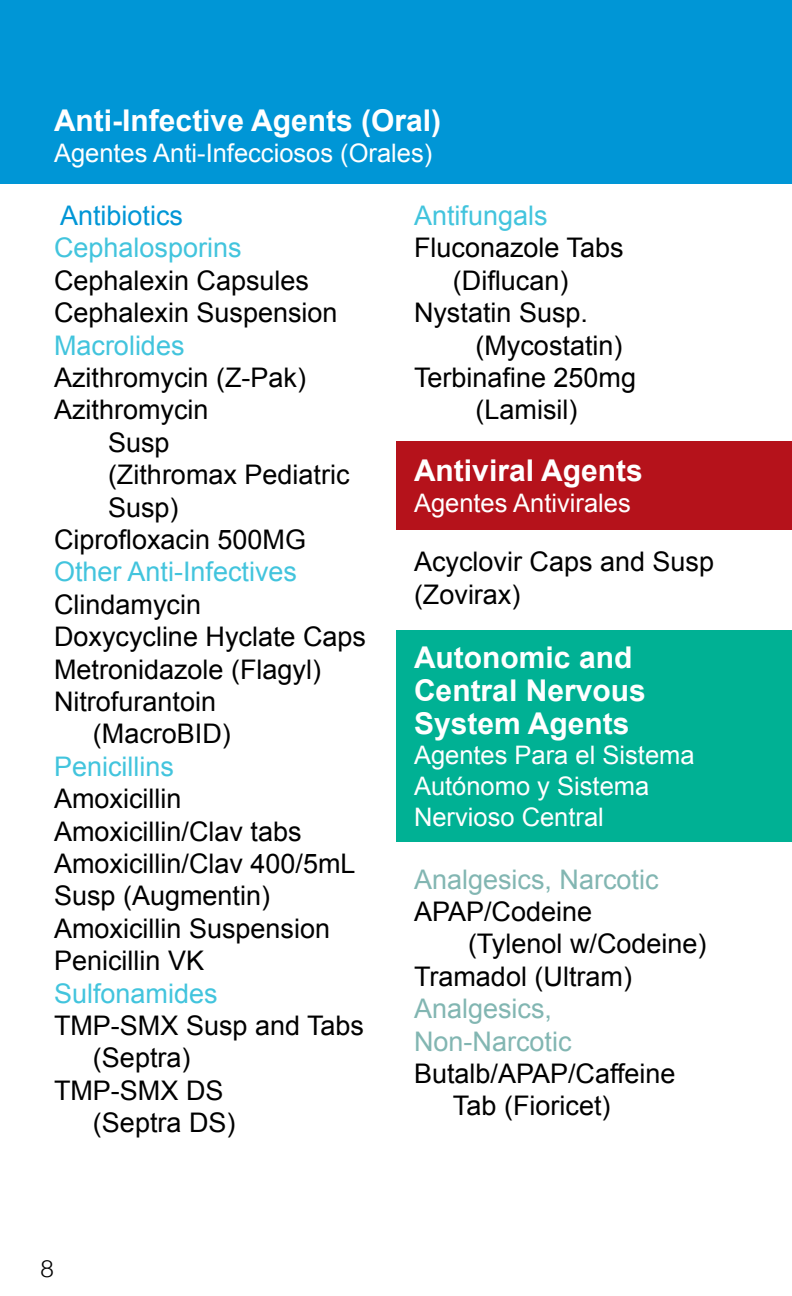
<style>
.page{position:relative;width:792px;height:1296px;background:#fff}
.page>*{position:absolute;margin:0;border:0;box-sizing:border-box;transform-origin:0 0}
.t1{font:700 30px/33px "Arial";color:#fff}
.t2{font:27px/32.4px "Arial";color:#000}
.t3{font:27px "Arial";color:#42c4dd}
.t4{font:27px/32.4px "Arial";color:#82b6b2}
.t5{font:27px "Arial";color:#0096d6}
.t6{font:25.5px/30.6px "Arial";color:#fff}
.t7{font:300 24px "Helvetica Neue";color:#000}
</style>
<div class="page">
<div style="left:0;top:0;width:792px;height:184px;background:#0096d6"></div>
<div style="left:396px;top:630px;width:396px;height:211px;background:#00b194"></div>
<div style="left:396px;top:441px;width:396px;height:89px;background:#b5121b"></div>
<p class="t1" style="left:54px;top:105px;width:389px">Anti-Infective Agents (Oral)</p>
<p class="t6" style="left:54px;top:138px;width:380px">Agentes Anti-Infecciosos (Orales)</p>
<p class="t5" style="left:60px;top:198px;width:125px">Antibiotics</p>
<p class="t3" style="left:54px;top:230px;width:189px">Cephalosporins</p>
<p class="t2" style="left:54px;top:264px;width:285px">Cephalexin Capsules<br>Cephalexin Suspension</p>
<p class="t3" style="left:54px;top:327px;width:132px">Macrolides</p>
<p class="t2" style="left:54px;top:362px;width:254px">Azithromycin (Z-Pak)</p>
<p class="t2" style="left:54px;top:394px;width:156px">Azithromycin</p>
<p class="t2" style="left:108px;top:426px;width:63px">Susp</p>
<p class="t2" style="left:108px;top:459px;width:243px">(Zithromax Pediatric</p>
<p class="t2" style="left:108px;top:491px;width:72px">Susp)</p>
<p class="t2" style="left:54px;top:524px;width:254px">Ciprofloxacin 500MG</p>
<p class="t3" style="left:54px;top:554px;width:245px">Other Anti-Infectives</p>
<p class="t2" style="left:54px;top:588px;width:149px">Clindamycin</p>
<p class="t2" style="left:54px;top:621px;width:314px">Doxycycline Hyclate Caps</p>
<p class="t2" style="left:54px;top:653px;width:269px">Metronidazole (Flagyl)</p>
<p class="t2" style="left:54px;top:686px;width:164px">Nitrofurantoin</p>
<p class="t2" style="left:93px;top:718px;width:139px">(MacroBID)</p>
<p class="t3" style="left:54px;top:749px;width:122px">Penicillins</p>
<p class="t2" style="left:54px;top:783px;width:303px">Amoxicillin<br>Amoxicillin/Clav tabs<br>Amoxicillin/Clav 400/5mL<br>Susp (Augmentin)<br>Amoxicillin Suspension<br>Penicillin VK</p>
<p class="t3" style="left:54px;top:975px;width:165px">Sulfonamides</p>
<p class="t2" style="left:54px;top:1010px;width:312px">TMP-SMX Susp and Tabs</p>
<p class="t2" style="left:93px;top:1042px;width:99px">(Septra)</p>
<p class="t2" style="left:54px;top:1074px;width:171px">TMP-SMX DS</p>
<p class="t2" style="left:93px;top:1107px;width:144px">(Septra DS)</p>
<p class="t3" style="left:414px;top:198px;width:135px">Antifungals</p>
<p class="t2" style="left:414px;top:232px;width:211px">Fluconazole Tabs</p>
<p class="t2" style="left:453px;top:264px;width:117px">(Diflucan)</p>
<p class="t2" style="left:414px;top:297px;width:176px">Nystatin Susp.</p>
<p class="t2" style="left:475px;top:329px;width:149px">(Mycostatin)</p>
<p class="t2" style="left:414px;top:362px;width:224px">Terbinafine 250mg</p>
<p class="t2" style="left:475px;top:394px;width:103px">(Lamisil)</p>
<p class="t1" style="left:414px;top:455px;width:230px">Antiviral Agents</p>
<p class="t6" style="left:414px;top:488px;width:218px">Agentes Antivirales</p>
<p class="t2" style="left:414px;top:546px;width:302px">Acyclovir Caps and Susp (Zovirax)</p>
<p class="t1" style="left:414px;top:642px;width:233px">Autonomic and<br>Central Nervous<br>System Agents</p>
<p class="t6" style="left:414px;top:740px;width:282px">Agentes Para el Sistema<br>Autónomo y Sistema<br>Nervioso Central</p>
<p class="t4" style="left:414px;top:863px;width:246px">Analgesics, Narcotic</p>
<p class="t2" style="left:414px;top:896px;width:180px">APAP/Codeine</p>
<p class="t2" style="left:468px;top:928px;width:240px">(Tylenol w/Codeine)</p>
<p class="t2" style="left:414px;top:960px;width:219px">Tramadol (Ultram)</p>
<p class="t4" style="left:414px;top:993px;width:159px">Analgesics,<br>Non-Narcotic</p>
<p class="t2" style="left:453px;top:1058px;width:224px;text-indent:-39px">Butalb/APAP/Caffeine<br>Tab (Fioricet)</p>
<p class="t7" style="left:40px;top:1249px;width:15px">8</p>
</div>
